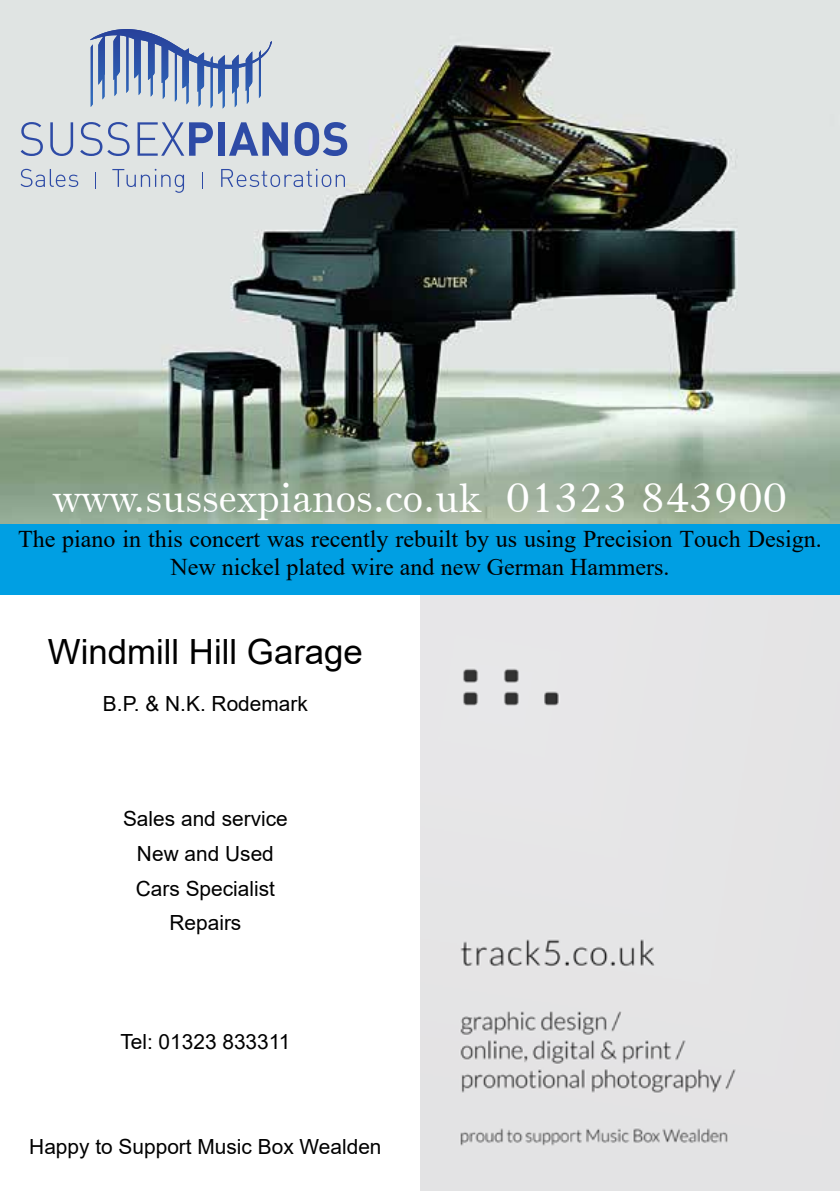
<style>
.page{position:relative;width:840px;height:1191px;background:#fff}
.page>*{position:absolute;margin:0;border:0;box-sizing:border-box;transform-origin:0 0}
.t1{font:40px "Bruce Old Style BT";color:#fff}
.t2{font:34.8px "Arial";color:#000}
.t3{font:24px/27.6px "Times New Roman";color:#000;text-align:center}
.t4{font:20.8px/34.8px "Arial";color:#000;text-align:center}
</style>
<div class="page">
<div style="left:0;top:0;width:839px;height:595px;background:#009fe3"></div>
<div style="left:420px;top:595px;width:419px;height:596px;background:#e5e4e5"></div>
<img style="left:0;top:0;width:839px;height:523px">
<svg style="left:21px;top:122px;width:22px;height:34px"></svg>
<svg style="left:50px;top:122px;width:23px;height:34px"></svg>
<svg style="left:80px;top:122px;width:49px;height:34px;background:#b9c2d5"></svg>
<svg style="left:137px;top:122px;width:76px;height:34px;background:#a7b3cf"></svg>
<div style="left:218px;top:122px;width:7px;height:34px;background:#2e4ba6"></div>
<svg style="left:229px;top:122px;width:59px;height:34px;background:#8495c3"></svg>
<svg style="left:294px;top:122px;width:53px;height:34px;background:#8696c4"></svg>
<svg style="left:21px;top:169px;width:57px;height:18px"></svg>
<svg style="left:95px;top:172px;width:1px;height:16px"></svg>
<svg style="left:112px;top:169px;width:72px;height:24px;background:#c8cfda"></svg>
<svg style="left:202px;top:172px;width:1px;height:16px"></svg>
<svg style="left:221px;top:169px;width:124px;height:18px;background:#bfc8d7"></svg>
<svg style="left:90px;top:29px;width:36px;height:71px;background:#9cadcd"></svg>
<h1 class="t1" style="left:53px;top:474px;width:735px">www.sussexpianos.co.uk 01323 843900</h1>
<p class="t3" style="left:18px;top:525px;width:804px">The piano in this concert was recently rebuilt by us using Precision Touch Design.<br>New nickel plated wire and new German Hammers.</p>
<h2 class="t2" style="left:48px;top:628px;width:316px">Windmill Hill Garage</h2>
<p class="t4" style="left:103px;top:686px;width:206px">B.P. &amp; N.K. Rodemark</p>
<p class="t4" style="left:123px;top:801px;width:166px">Sales and service<br>New and Used<br>Cars Specialist<br>Repairs</p>
<p class="t4" style="left:120px;top:1024px;width:172px">Tel: 01323 833311</p>
<p class="t4" style="left:29px;top:1129px;width:353px">Happy to Support Music Box Wealden</p>
</div>
